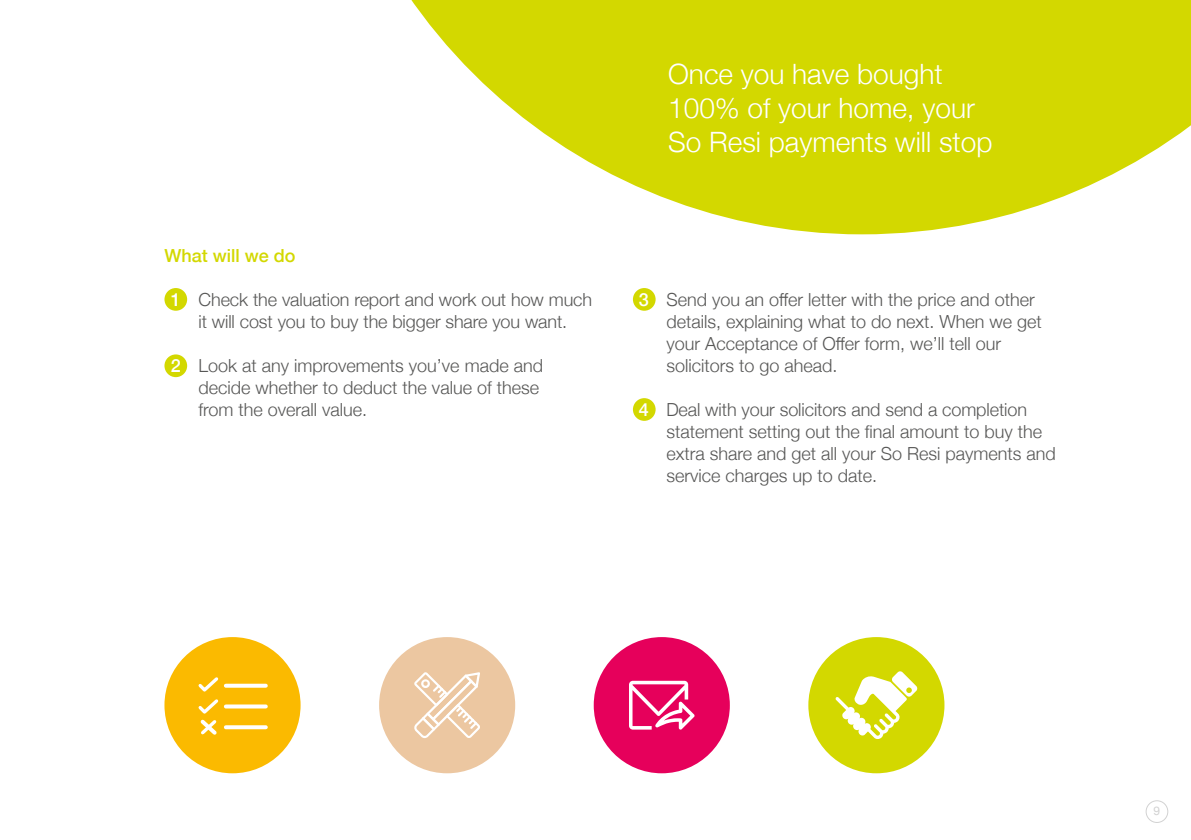
<style>
.page{position:relative;width:1191px;height:840px;background:#fff}
.page>*{position:absolute;margin:0;border:0;box-sizing:border-box;transform-origin:0 0}
.t1{font:300 28px/34px "Helvetica Neue";color:#fff}
.t2{font:300 18px/22px "Helvetica Neue";color:#575756}
.t3{font:500 18px "Helvetica Neue";color:#d3d800}
.t4{font:12px "Helvetica Neue";color:#d2d2d2}
.s1{font-weight:500;color:#fff}
</style>
<div class="page">
<div style="left:1145px;top:799px;width:23px;height:23px;border:1px solid #d2d2d2;border-radius:50%"></div>
<div style="left:164px;top:288px;width:23px;height:22px;background:#d3d800;border-radius:50%"></div>
<div style="left:633px;top:288px;width:22px;height:22px;background:#d3d800;border-radius:50%"></div>
<div style="left:164px;top:354px;width:23px;height:23px;background:#d3d800;border-radius:50%"></div>
<div style="left:633px;top:398px;width:22px;height:22px;background:#d3d800;border-radius:50%"></div>
<svg style="left:411px;top:0;width:780px;height:234px;fill:#d3d800"></svg>
<div style="left:164px;top:636px;width:136px;height:136px;background:#fbba00;border-radius:50%"></div>
<svg style="left:226px;top:683px;width:40px;height:4px"></svg>
<svg style="left:226px;top:704px;width:40px;height:4px"></svg>
<svg style="left:226px;top:725px;width:40px;height:3px"></svg>
<svg style="left:198px;top:677px;width:21px;height:58px"></svg>
<div style="left:594px;top:636px;width:136px;height:136px;background:#e6005b;border-radius:50%"></div>
<svg style="left:629px;top:680px;width:66px;height:49px"></svg>
<div style="left:808px;top:636px;width:136px;height:136px;background:#d3d800;border-radius:50%"></div>
<svg style="left:835px;top:671px;width:82px;height:68px"></svg>
<div style="left:379px;top:636px;width:136px;height:136px;background:#ecc7a1;border-radius:50%"></div>
<svg style="left:414px;top:672px;width:66px;height:66px"></svg>
<p class="t3" style="left:164px;top:240px;width:133px">What will we do</p>
<p class="t2" style="left:171px;top:287px;width:423px;text-align:center"><span class="s1">1</span> Check the valuation report and work out how much it will cost you to buy the bigger share you want.</p>
<p class="t2" style="left:198px;top:353px;width:346px;text-indent:-28px"><span class="s1">2</span> Look at any improvements you’ve made and decide whether to deduct the value of these from the overall value.</p>
<h1 class="t1" style="left:668px;top:55px;width:326px">Once you have bought<br>100% of your home, your<br>So Resi payments will stop</h1>
<p class="t2" style="left:666px;top:286px;width:377px;text-indent:-28px"><span class="s1">3</span> Send you an offer letter with the price and other details, explaining what to do next. When we get your Acceptance of Offer form, we’ll tell our solicitors to go ahead.</p>
<p class="t2" style="left:666px;top:396px;width:391px;text-indent:-28px"><span class="s1">4</span> Deal with your solicitors and send a completion statement setting out the final amount to buy the extra share and get all your So Resi payments and service charges up to date.</p>
<p class="t4" style="left:1153px;top:801px;width:8px">9</p>
</div>
